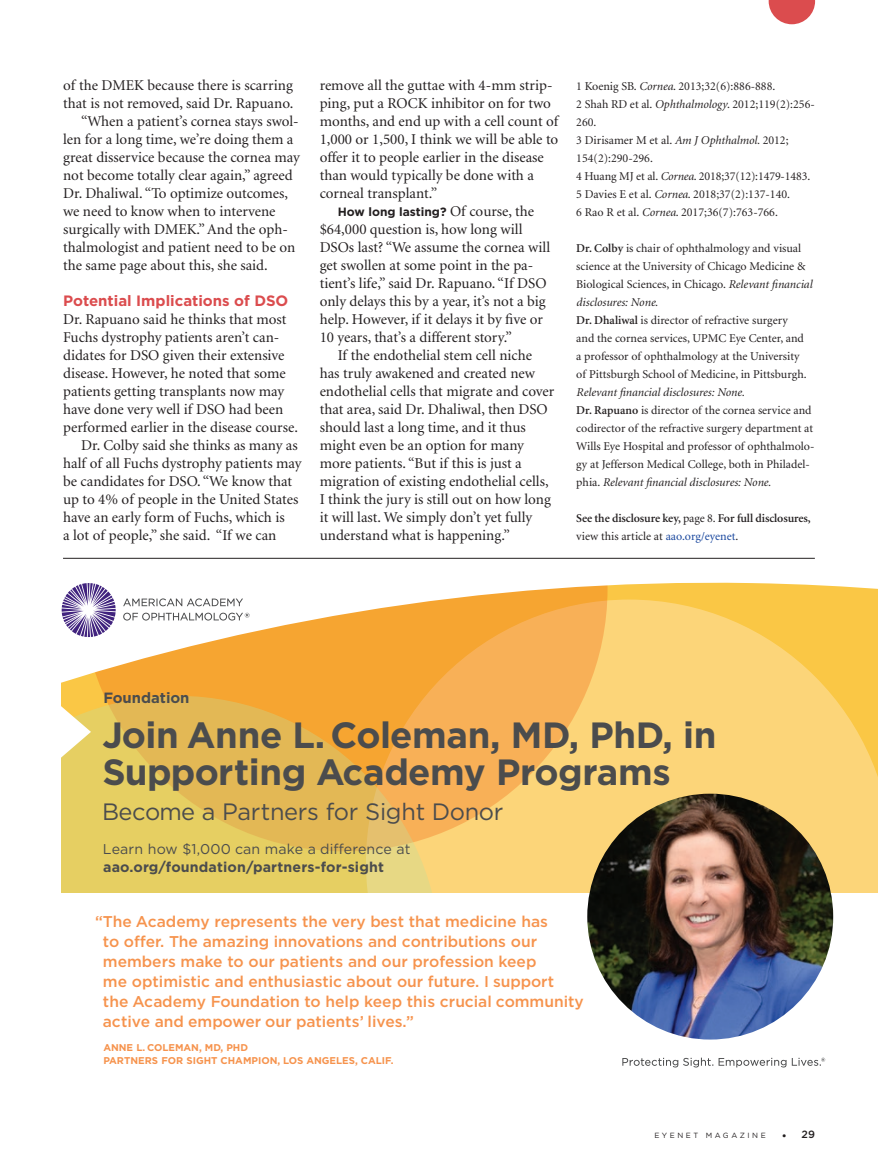
<style>
.page{position:relative;width:878px;height:1175px;background:#fff}
.page>*{position:absolute;margin:0;border:0;box-sizing:border-box;transform-origin:0 0}
.t1{font:700 36.45px/37.8px "Gotham";letter-spacing:-.01em;color:#4b4c4d}
.t2{font:23.7px "Gotham";letter-spacing:-.01em;color:#4b4c4d}
.t3{font:500 15.6px/19.8px "Gotham";color:#f6934d}
.BODY_text{font:15px/18px "Minion";color:#231f20}
.BODY_text_NO_indent{font:15px/18px "Minion";color:#231f20}
.Subhead{font:700 15px "Gotham";color:#db4c4e}
.t4{font:700 14.85px "Gotham";color:#4b4c4d}
.t5{font:700 14.1px/18px "Gotham";letter-spacing:.01em;color:#4b4c4d}
.REFS___DISCLOSURES_b{font:12px/18px "Minion";color:#231f20}
.REFS___DISCLOSURES_b-2{font:600 12px/18px "Minion";letter-spacing:-.01em;color:#231f20}
.BODY_text-2{font:700 12px "Gotham";color:#231f20}
.t6{font:500 10.5px "Gotham";color:#231f20}
.t7{font:700 9.75px/13.2px "Gotham";color:#f6934d}
.t8{font:7.5px "Gotham";letter-spacing:.34em;color:#231f20}
.s1{font-family:"Minion";font-weight:400;font-size:15px}
.s2{font-style:italic}
.s3{font-weight:600}
.s4{font-weight:400}
.s5{font-weight:400;color:#18469d}
.s6{font-weight:300;font-size:12px}
</style>
<div class="page">
<svg style="left:768px;top:0;width:47px;height:24px"></svg>
<hr style="left:63px;top:558px;width:751px;height:1px;background:#231f20">
<div style="left:440px;top:708px;width:438px;height:185px;background:#fcd579"></div>
<svg style="left:440px;top:708px;width:167px;height:143px;fill:#fcd579"></svg>
<svg style="left:61px;top:708px;width:379px;height:185px"></svg>
<svg style="left:61px;top:582px;width:817px;height:126px"></svg>
<svg style="left:61px;top:695px;width:30px;height:73px"></svg>
<img style="left:587px;top:793px;width:246px;height:246px;border-radius:123px">
<svg style="left:62px;top:583px;width:54px;height:54px"></svg>
<svg style="left:123px;top:598px;width:126px;height:22px"></svg>
<svg style="left:622px;top:1057px;width:203px;height:10px"></svg>
<p class="BODY_text" style="left:63px;top:77px;width:232px">of the DMEK because there is scarring that is not removed, said Dr. Rapuano.</p>
<p class="BODY_text" style="left:63px;top:113px;width:238px;text-indent:18px">“When a patient’s cornea stays swol&shy;len for a long time, we’re doing them a great disservice because the cornea may not become totally clear again,” agreed Dr. Dhaliwal. “To optimize outcomes, we need to know when to intervene surgically with DMEK.” And the oph&shy;thalmologist and patient need to be on the same page about this, she said.</p>
<p class="Subhead" style="left:63px;top:291px;width:227px">Potential Implications of DSO</p>
<p class="BODY_text_NO_indent" style="left:63px;top:311px;width:236px">Dr. Rapuano said he thinks that most Fuchs dystrophy patients aren’t can&shy;didates for DSO given their extensive disease. However, he noted that some patients getting transplants now may have done very well if DSO had been performed earlier in the disease course.</p>
<p class="BODY_text" style="left:63px;top:437px;width:240px;text-indent:18px">Dr. Colby said she thinks as many as half of all Fuchs dystrophy patients may be candidates for DSO. “We know that up to 4% of people in the United States have an early form of Fuchs, which is<br>a lot of people,” she said. “If we can</p>
<p class="BODY_text" style="left:320px;top:77px;width:240px">remove all the guttae with 4-mm strip&shy;ping, put a ROCK inhibitor on for two months, and end up with a cell count of 1,000 or 1,500, I think we will be able to offer it to people earlier in the disease than would typically be done with a corneal transplant.”</p>
<p class="BODY_text-2" style="left:338px;top:204px;width:198px">How long lasting? <span class="s1">Of course, the</span></p>
<p class="BODY_text" style="left:320px;top:221px;width:232px">$64,000 question is, how long will DSOs last? “We assume the cornea will get swollen at some point in the pa&shy;tient’s life,” said Dr. Rapuano. “If DSO only delays this by a year, it’s not a big help. However, if it delays it by five or 10 years, that’s a different story.”</p>
<p class="BODY_text" style="left:320px;top:347px;width:236px;text-indent:18px">If the endothelial stem cell niche has truly awakened and created new endothelial cells that migrate and cover that area, said Dr. Dhaliwal, then DSO should last a long time, and it thus might even be an option for many more patients. “But if this is just a migration of existing endothelial cells, I think the jury is still out on how long it will last. We simply don’t yet fully understand what is happening.”</p>
<p class="REFS___DISCLOSURES_b" style="left:576px;top:78px;width:200px">1 Koenig SB. <span class="s2">Cornea</span>. 2013;32(6):886-888.</p>
<p class="REFS___DISCLOSURES_b" style="left:576px;top:96px;width:240px">2 Shah RD et al. <span class="s2">Ophthalmology</span>. 2012;119(2):256-<br>260.</p>
<p class="REFS___DISCLOSURES_b" style="left:576px;top:132px;width:214px">3 Dirisamer M et al. <span class="s2">Am J Ophthalmol.</span> 2012;<br>154(2):290-296.</p>
<p class="REFS___DISCLOSURES_b" style="left:576px;top:168px;width:235px">4 Huang MJ et al. <span class="s2">Cornea</span>. 2018;37(12):1479-1483.</p>
<p class="REFS___DISCLOSURES_b" style="left:576px;top:186px;width:215px">5 Davies E et al. <span class="s2">Cornea</span>. 2018;37(2):137-140.</p>
<p class="REFS___DISCLOSURES_b" style="left:576px;top:204px;width:203px">6 Rao R et al. <span class="s2">Cornea</span>. 2017;36(7):763-766.</p>
<p class="REFS___DISCLOSURES_b" style="left:576px;top:240px;width:237px"><span class="s3">Dr. Colby</span> is chair of ophthalmology and visual science at the University of Chicago Medicine &amp; Biological Sciences, in Chicago. <span class="s2">Relevant financial disclosures: None.</span></p>
<p class="REFS___DISCLOSURES_b" style="left:576px;top:312px;width:232px"><span class="s3">Dr. Dhaliwal</span> is director of refractive surgery and the cornea services, UPMC Eye Center, and a professor of ophthalmology at the University of Pittsburgh School of Medicine, in Pittsburgh.<br><span class="s2">Relevant financial disclosures: None.</span></p>
<p class="REFS___DISCLOSURES_b" style="left:576px;top:402px;width:240px"><span class="s3">Dr. Rapuano</span> is director of the cornea service and codirector of the refractive surgery department at Wills Eye Hospital and professor of ophthalmolo&shy;gy at Jefferson Medical College, both in Philadel&shy;phia. <span class="s2">Relevant financial disclosures: None.</span></p>
<p class="REFS___DISCLOSURES_b-2" style="left:576px;top:509px;width:236px">See the disclosure key, <span class="s4">page 8.</span> For full disclosures, <span class="s4">view this article at</span> <span class="s5">aao.org/eyenet</span><span class="s4">.</span></p>
<p class="t4" style="left:103px;top:688px;width:88px">Foundation</p>
<p class="t1" style="left:102px;top:715px;width:615px">Join Anne L. Coleman, MD, PhD, in<br>Supporting Academy Programs</p>
<p class="t2" style="left:102px;top:796px;width:403px">Become a Partners for Sight Donor</p>
<p class="t5" style="left:103px;top:840px;width:309px"><span class="s4">Learn how $1,000 can make a difference at </span>aao.org/foundation/partners-for-sight</p>
<p class="t3" style="left:103px;top:911px;width:482px;text-indent:-8px">“The Academy represents the very best that medicine has<br>to offer. The amazing innovations and contributions our members make to our patients and our profession keep<br>me optimistic and enthusiastic about our future. I support<br>the Academy Foundation to help keep this crucial community active and empower our patients’ lives.”</p>
<p class="t7" style="left:103px;top:1041px;width:292px">ANNE L. COLEMAN, MD, PHD<br>PARTNERS FOR SIGHT CHAMPION, LOS ANGELES, CALIF.</p>
<p class="t8" style="left:654px;top:1130px;width:113px">EYENET MAGAZINE</p>
<p class="t6" style="left:781px;top:1127px;width:35px"><span class="s6">•</span> 29</p>
</div>
